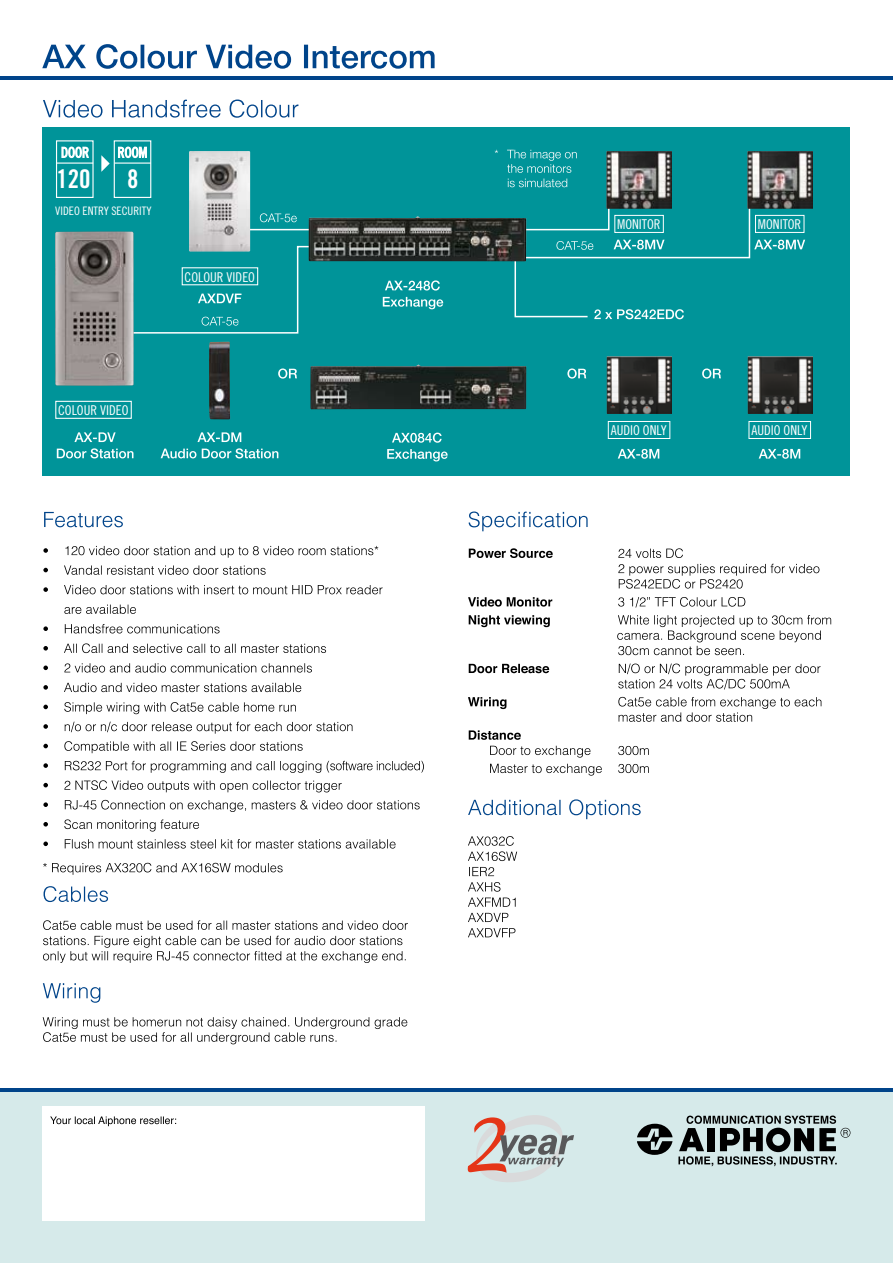
<style>
.page{position:relative;width:893px;height:1263px;background:#fff}
.page>*{position:absolute;margin:0;border:0;box-sizing:border-box;transform-origin:0 0}
.t1{font:25.65px "Trade Gothic Bold Cond Twenty";color:#fff}
.t2{font:13.5px "Trade Gothic Cond Eighteen";color:#fff}
.t3{font:11.7px "Trade Gothic Cond Eighteen";color:#fff}
</style>
<div class="page">
<div style="left:43px;top:128px;width:807px;height:348px;background:#009499"></div>
<hr style="left:0;top:77px;width:893px;height:3px;background:#00448a">
<svg style="left:61px;top:146px;width:28px;height:13px"></svg>
<div style="left:56px;top:140px;width:38px;height:58px;border:1px solid #fff"></div>
<hr style="left:57px;top:163px;width:36px;height:1px;background:#fff">
<svg style="left:117px;top:146px;width:31px;height:17px"></svg>
<div style="left:114px;top:140px;width:37px;height:58px;border:1px solid #fff"></div>
<hr style="left:114px;top:163px;width:37px;height:1px;background:#fff">
<svg style="left:101px;top:155px;width:9px;height:17px"></svg>
<div style="left:55px;top:401px;width:77px;height:18px;border:1px solid #fff"></div>
<div style="left:748px;top:421px;width:63px;height:18px;border:1px solid #fff"></div>
<div style="left:0;top:1089px;width:893px;height:174px;background:#d6eaea"></div>
<div style="left:43px;top:1106px;width:382px;height:114px;background:#fff"></div>
<svg style="left:468px;top:1115px;width:106px;height:67px"></svg>
<hr style="left:0;top:1089px;width:893px;height:3px;background:#00448a">
<div style="left:608px;top:421px;width:62px;height:18px;border:1px solid #fff"></div>
<hr style="left:248px;top:229px;width:124px;height:1px;background:#fff">
<img style="left:55px;top:231px;width:79px;height:155px">
<img style="left:189px;top:151px;width:61px;height:94px">
<img style="left:607px;top:356px;width:64px;height:58px">
<img style="left:209px;top:342px;width:21px;height:77px">
<img style="left:309px;top:216px;width:186px;height:45px">
<img style="left:310px;top:364px;width:216px;height:45px">
<img style="left:805px;top:151px;width:7px;height:58px">
<img style="left:748px;top:356px;width:64px;height:58px">
<svg style="left:42px;top:44px;width:393px;height:25px"></svg>
<svg style="left:43px;top:100px;width:255px;height:18px"></svg>
<svg style="left:74px;top:432px;width:42px;height:10px"></svg>
<svg style="left:57px;top:448px;width:76px;height:10px"></svg>
<svg style="left:759px;top:449px;width:41px;height:10px"></svg>
<svg style="left:702px;top:368px;width:19px;height:11px"></svg>
<svg style="left:637px;top:1115px;width:213px;height:51px"></svg>
<svg style="left:50px;top:1116px;width:126px;height:10px"></svg>
<svg style="left:44px;top:512px;width:79px;height:15px"></svg>
<svg style="left:43px;top:546px;width:335px;height:12px"></svg>
<svg style="left:43px;top:565px;width:223px;height:10px"></svg>
<svg style="left:43px;top:585px;width:340px;height:9px"></svg>
<svg style="left:64px;top:604px;width:72px;height:10px"></svg>
<svg style="left:43px;top:624px;width:177px;height:9px"></svg>
<svg style="left:43px;top:643px;width:283px;height:10px"></svg>
<svg style="left:43px;top:663px;width:269px;height:10px"></svg>
<svg style="left:43px;top:683px;width:258px;height:9px"></svg>
<svg style="left:43px;top:702px;width:253px;height:12px"></svg>
<svg style="left:43px;top:722px;width:309px;height:12px"></svg>
<svg style="left:43px;top:741px;width:260px;height:12px"></svg>
<svg style="left:43px;top:761px;width:381px;height:12px"></svg>
<svg style="left:43px;top:780px;width:299px;height:12px"></svg>
<svg style="left:43px;top:800px;width:377px;height:12px"></svg>
<svg style="left:43px;top:819px;width:156px;height:12px"></svg>
<svg style="left:43px;top:839px;width:353px;height:9px"></svg>
<svg style="left:43px;top:863px;width:240px;height:12px"></svg>
<svg style="left:44px;top:886px;width:64px;height:16px"></svg>
<svg style="left:43px;top:920px;width:365px;height:10px"></svg>
<svg style="left:43px;top:936px;width:363px;height:27px"></svg>
<svg style="left:43px;top:983px;width:57px;height:20px"></svg>
<svg style="left:43px;top:1017px;width:364px;height:27px"></svg>
<svg style="left:469px;top:511px;width:119px;height:20px"></svg>
<svg style="left:469px;top:548px;width:214px;height:10px"></svg>
<svg style="left:618px;top:564px;width:201px;height:25px"></svg>
<svg style="left:468px;top:597px;width:277px;height:10px"></svg>
<svg style="left:469px;top:615px;width:362px;height:40px"></svg>
<svg style="left:469px;top:663px;width:351px;height:26px"></svg>
<svg style="left:468px;top:697px;width:353px;height:25px"></svg>
<svg style="left:469px;top:730px;width:52px;height:10px"></svg>
<svg style="left:490px;top:746px;width:159px;height:12px"></svg>
<svg style="left:490px;top:764px;width:159px;height:12px"></svg>
<svg style="left:468px;top:799px;width:173px;height:20px"></svg>
<svg style="left:468px;top:836px;width:49px;height:25px"></svg>
<svg style="left:469px;top:867px;width:25px;height:9px"></svg>
<svg style="left:468px;top:882px;width:48px;height:25px"></svg>
<svg style="left:468px;top:913px;width:40px;height:9px"></svg>
<svg style="left:468px;top:928px;width:47px;height:9px"></svg>
<svg style="left:618px;top:449px;width:41px;height:10px"></svg>
<svg style="left:567px;top:368px;width:19px;height:11px"></svg>
<svg style="left:121px;top:245px;width:322px;height:89px"></svg>
<svg style="left:260px;top:213px;width:37px;height:9px"></svg>
<svg style="left:495px;top:150px;width:310px;height:169px"></svg>
<svg style="left:392px;top:433px;width:50px;height:10px"></svg>
<svg style="left:387px;top:449px;width:61px;height:12px"></svg>
<svg style="left:278px;top:368px;width:19px;height:11px"></svg>
<svg style="left:197px;top:432px;width:44px;height:10px"></svg>
<svg style="left:161px;top:448px;width:117px;height:10px"></svg>
<h1 class="t1" style="left:56px;top:164px;width:36px">120</h1>
<h1 class="t1" style="left:127px;top:164px;width:13px">8</h1>
<p class="t3" style="left:55px;top:204px;width:98px">VIDEO ENTRY SECURITY</p>
<p class="t2" style="left:185px;top:269px;width:72px">COLOUR VIDEO</p>
<p class="t2" style="left:58px;top:402px;width:72px">COLOUR VIDEO</p>
<p class="t2" style="left:617px;top:216px;width:45px">MONITOR</p>
<p class="t2" style="left:611px;top:422px;width:57px">AUDIO ONLY</p>
<p class="t2" style="left:758px;top:216px;width:45px">MONITOR</p>
<p class="t2" style="left:751px;top:422px;width:57px">AUDIO ONLY</p>
</div>
